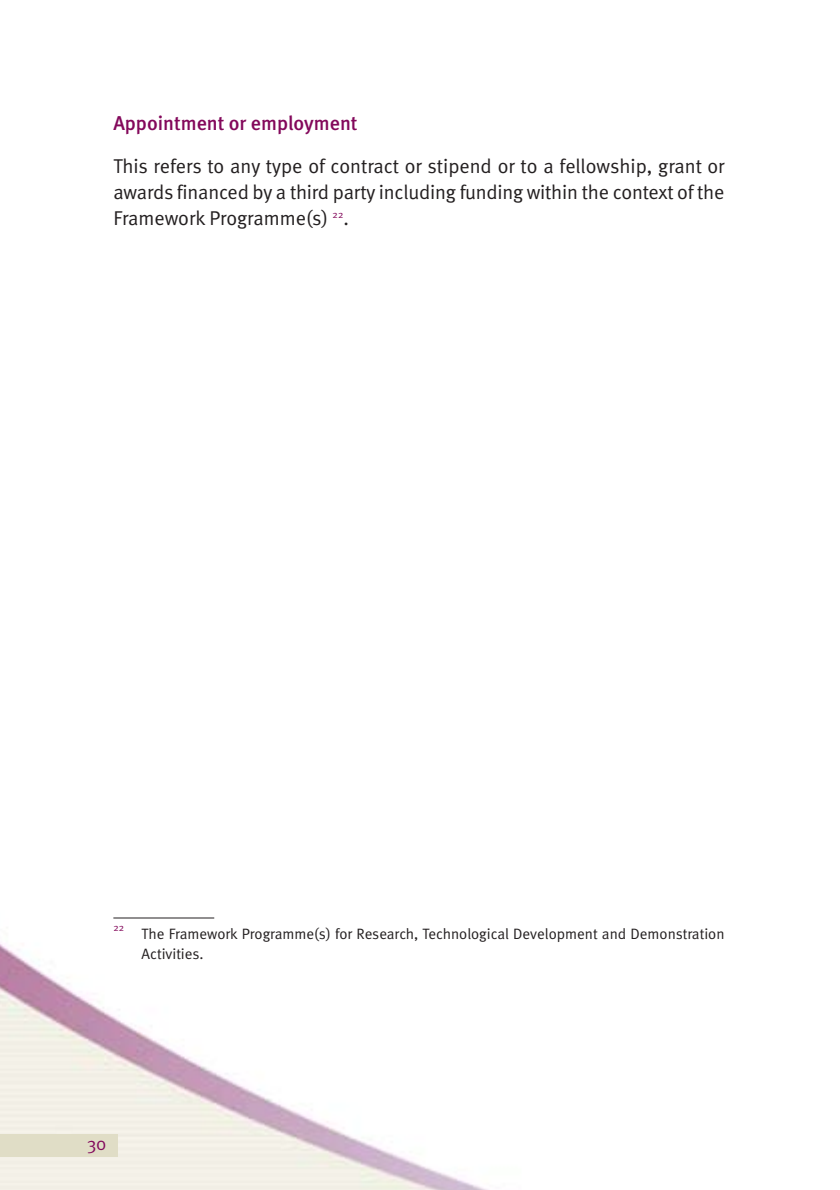
<style>
.page{position:relative;width:840px;height:1190px;background:#fff}
.page>*{position:absolute;margin:0;border:0;box-sizing:border-box;transform-origin:0 0}
.t1{font:20px/26px "Meta Normal";letter-spacing:-.01em;color:#231f20;text-align:justify}
.t2{font:500 20px "Meta";color:#83085b}
.t3{font:18px "Meta Normal";color:#83085b}
.t4{font:15px/20px "Meta Normal";color:#231f20}
.t5{font:10px "Meta Normal";color:#83085b}
</style>
<div class="page">
<img style="left:0;top:943px;width:488px;height:247px">
<div style="left:0;top:1134px;width:117px;height:23px;background:#e0ddc6"></div>
<div style="left:111px;top:867px;width:615px;height:98px;background:#fff"></div>
<hr style="left:113px;top:918px;width:101px;height:1px;background:#231f20">
<p class="t2" style="left:113px;top:115px;width:246px">Appointment or employment</p>
<p class="t1" style="left:113px;top:155px;width:613px">This refers to any type of contract or stipend or to a fellowship, grant or awards financed by a third party including funding within the context of the Framework Programme(s) <sup>22</sup>.</p>
<p class="t5" style="left:113px;top:924px;width:12px">22</p>
<p class="t4" style="left:142px;top:925px;width:584px">The Framework Programme(s) for Research, Technological Development and Demonstration<br>Activities.</p>
<p class="t3" style="left:87px;top:1136px;width:21px">30</p>
</div>
